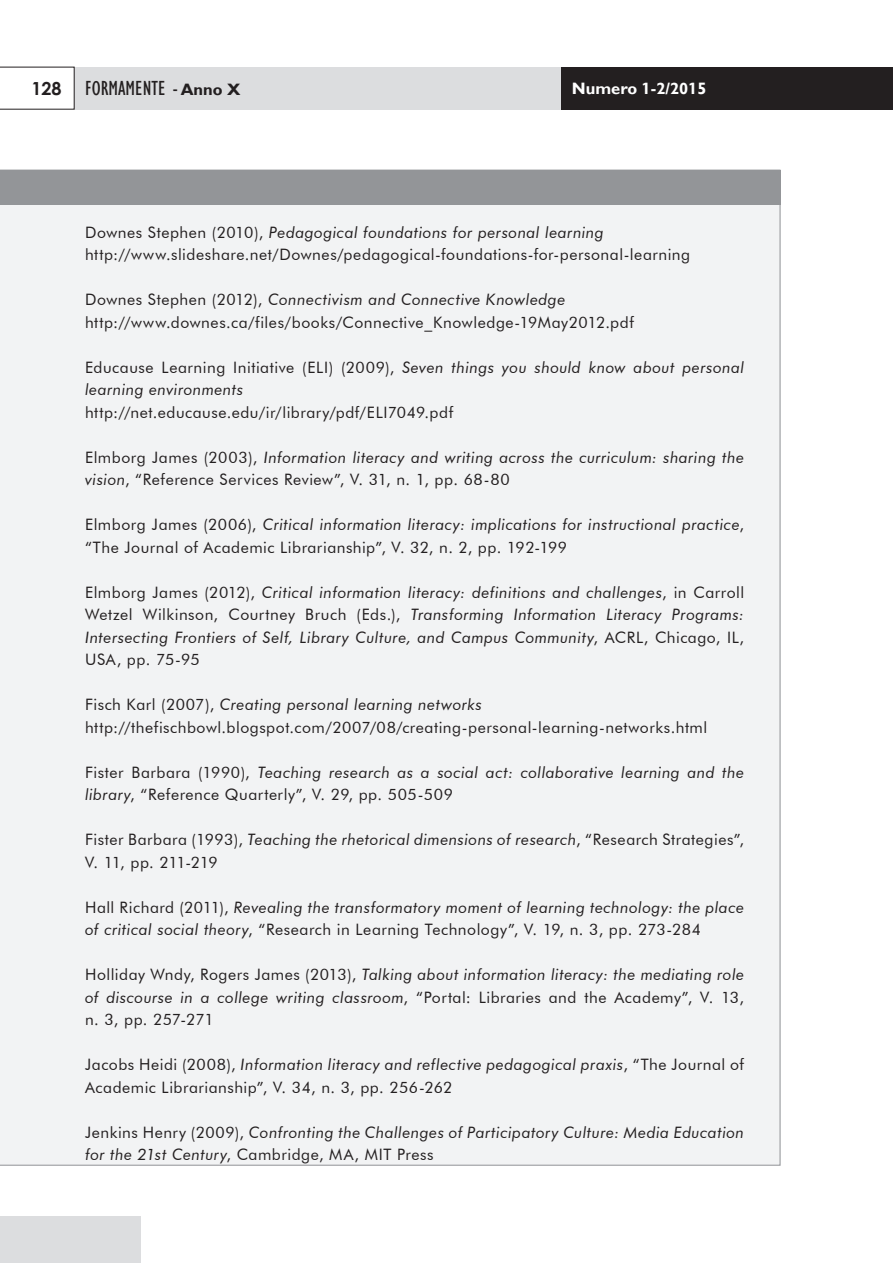
<style>
.page{position:relative;width:893px;height:1263px;background:#fff}
.page>*{position:absolute;margin:0;border:0;box-sizing:border-box;transform-origin:0 0}
.t1{font:condensed 21px "forma";color:#231f20}
.t2{font:700 16.5px "forma";color:#fff}
.References{font:italic 15.75px/22.5px "Futura BT";letter-spacing:.025em;color:#231f20}
.References-2{font:15.75px/22.5px "Futura BT";letter-spacing:.035em;color:#231f20}
.s1{font-family:"Century Gothic";font-weight:700;font-stretch:normal;font-size:18px}
.s2{font-weight:700;font-stretch:normal;font-size:16.5px}
.s3{font-style:normal}
.s4{font-style:italic}
</style>
<div class="page">
<div style="left:74px;top:67px;width:487px;height:42px;background:#dcdddf"></div>
<div style="left:561px;top:67px;width:332px;height:42px;background:#231f20"></div>
<svg style="left:0;top:67px;width:74px;height:42px"></svg>
<div style="left:0;top:1217px;width:140px;height:46px;background:#dcdddf"></div>
<div style="left:0;top:204px;width:780px;height:961px;background:#f2f3f4"></div>
<div style="left:0;top:170px;width:780px;height:34px;background:#939598"></div>
<h1 class="t1" style="left:31px;top:76px;width:211px"><span class="s1">128</span> FORMAMENTE - <span class="s2">Anno X</span></h1>
<p class="t2" style="left:572px;top:78px;width:136px">Numero 1-2/2015</p>
<p class="References" style="left:85px;top:221px;width:520px"><span class="s3">Downes Stephen (2010),</span> Pedagogical foundations for personal learning</p>
<p class="References-2" style="left:85px;top:243px;width:607px">http://www.slideshare.net/Downes/pedagogical-foundations-for-personal-learning</p>
<p class="References" style="left:85px;top:288px;width:482px"><span class="s3">Downes Stephen (2012),</span> Connectivism and Connective Knowledge</p>
<p class="References-2" style="left:85px;top:311px;width:550px">http://www.downes.ca/files/books/Connective_Knowledge-19May2012.pdf</p>
<p class="References" style="left:85px;top:356px;width:661px"><span class="s3">Educause Learning Initiative (ELI) (2009),</span> Seven things you should know about personal learning environments</p>
<p class="References-2" style="left:85px;top:401px;width:370px">http://net.educause.edu/ir/library/pdf/ELI7049.pdf</p>
<p class="References" style="left:85px;top:446px;width:661px"><span class="s3">Elmborg James (2003),</span> Information literacy and writing across the curriculum: sharing the vision<span class="s3">, “Reference Services Review”, V. 31, n. 1, pp. 68-80</span></p>
<p class="References-2" style="left:85px;top:513px;width:661px">Elmborg James (2006), <span class="s4">Critical information literacy: implications for instructional practice</span>, “The Journal of Academic Librarianship”, V. 32, n. 2, pp. 192-199</p>
<p class="References" style="left:85px;top:581px;width:661px;text-align:justify"><span class="s3">Elmborg James (2012),</span> Critical information literacy: definitions and challenges<span class="s3">, in Carroll Wetzel Wilkinson, Courtney Bruch (Eds.),</span> Transforming Information Literacy Programs:<br>Intersecting Frontiers of Self, Library Culture, and Campus Community<span class="s3">, ACRL, Chicago, IL, USA, pp. 75-95</span></p>
<p class="References" style="left:85px;top:693px;width:398px"><span class="s3">Fisch Karl (2007),</span> Creating personal learning networks</p>
<p class="References-2" style="left:85px;top:716px;width:624px">http://thefischbowl.blogspot.com/2007/08/creating-personal-learning-networks.html</p>
<p class="References" style="left:85px;top:761px;width:661px"><span class="s3">Fister Barbara (1990),</span> Teaching research as a social act: collaborative learning and the library<span class="s3">, “Reference Quarterly”, V. 29, pp. 505-509</span></p>
<p class="References-2" style="left:85px;top:828px;width:661px">Fister Barbara (1993), <span class="s4">Teaching the rhetorical dimensions of research</span>, “Research Strategies”,<br>V. 11, pp. 211-219</p>
<p class="References" style="left:85px;top:896px;width:661px"><span class="s3">Hall Richard (2011),</span> Revealing the transformatory moment of learning technology: the place of critical social theory<span class="s3">, “Research in Learning Technology”, V. 19, n. 3, pp. 273-284</span></p>
<p class="References" style="left:85px;top:963px;width:661px;text-align:justify"><span class="s3">Holliday Wndy, Rogers James (2013),</span> Talking about information literacy: the mediating role of discourse in a college writing classroom<span class="s3">, “Portal: Libraries and the Academy”, V. 13, n. 3, pp. 257-271</span></p>
<p class="References-2" style="left:85px;top:1053px;width:661px">Jacobs Heidi (2008), <span class="s4">Information literacy and reflective pedagogical praxis</span>, “The Journal of<br>Academic Librarianship”, V. 34, n. 3, pp. 256-262</p>
<p class="References" style="left:85px;top:1121px;width:661px"><span class="s3">Jenkins Henry (2009),</span> Confronting the Challenges of Participatory Culture: Media Education for the 21st Century<span class="s3">, Cambridge, MA, MIT Press</span></p>
</div>
